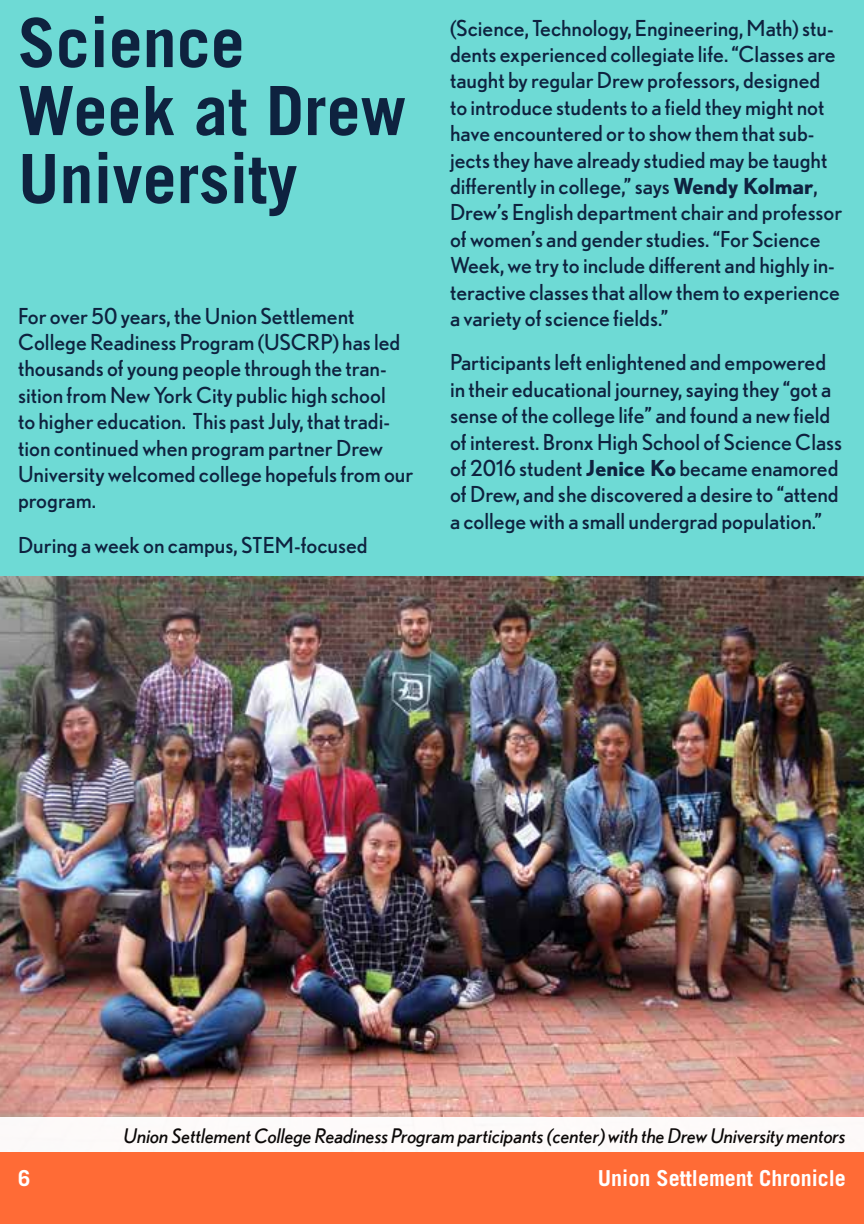
<style>
.page{position:relative;width:864px;height:1224px;background:#fff}
.page>*{position:absolute;margin:0;border:0;box-sizing:border-box;transform-origin:0 0}
.t1{font:700 68px/68px "Trade Gothic LT Std";color:#0e223f}
.t2{font:22px/26.4px "Nobel";color:#0e223f}
.t3{font:700 22px "Trade Gothic LT Std";color:#fff}
.t4{font:italic 20px "Nobel";color:#000}
.s1{font-weight:700}
</style>
<div class="page">
<div style="left:0;top:1152px;width:864px;height:72px;background:#ff6b36"></div>
<img style="left:0;top:576px;width:864px;height:541px">
<div style="left:0;top:0;width:432px;height:288px;background:#6edad5"></div>
<div style="left:432px;top:0;width:432px;height:576px;background:#6edad5"></div>
<div style="left:0;top:288px;width:432px;height:288px;background:#6edad5"></div>
<h1 class="t1" style="left:18px;top:8px;width:389px">Science<br>Week at Drew<br>University</h1>
<p class="t2" style="left:450px;top:14px;width:394px">(Science, Technology, Engineering, Math) stu&shy;dents experienced collegiate life. “Classes are taught by regular Drew professors, designed to introduce students to a field they might not have encountered or to show them that sub&shy;jects they have already studied may be taught differently in college,” says <span class="s1">Wendy Kolmar</span>, Drew’s English department chair and professor of women’s and gender studies. “For Science Week, we try to include different and highly in&shy;teractive classes that allow them to experience a variety of science fields.”</p>
<p class="t2" style="left:450px;top:349px;width:394px">Participants left enlightened and empowered in their educational journey, saying they “got a sense of the college life” and found a new field of interest. Bronx High School of Science Class of 2016 student <span class="s1">Jenice Ko</span> became enamored of Drew, and she discovered a desire to “attend a college with a small undergrad population.”</p>
<p class="t2" style="left:18px;top:302px;width:397px">For over 50 years, the Union Settlement College Readiness Program (USCRP) has led thousands of young people through the tran&shy;sition from New York City public high school<br>to higher education. This past July, that tradi&shy;tion continued when program partner Drew University welcomed college hopefuls from our program.</p>
<p class="t2" style="left:18px;top:531px;width:351px">During a week on campus, STEM-focused</p>
<p class="t4" style="left:124px;top:1124px;width:724px">Union Settlement College Readiness Program participants (center) with the Drew University mentors</p>
<p class="t3" style="left:18px;top:1165px;width:14px">6</p>
<p class="t3" style="left:598px;top:1165px;width:250px">Union Settlement Chronicle</p>
</div>
